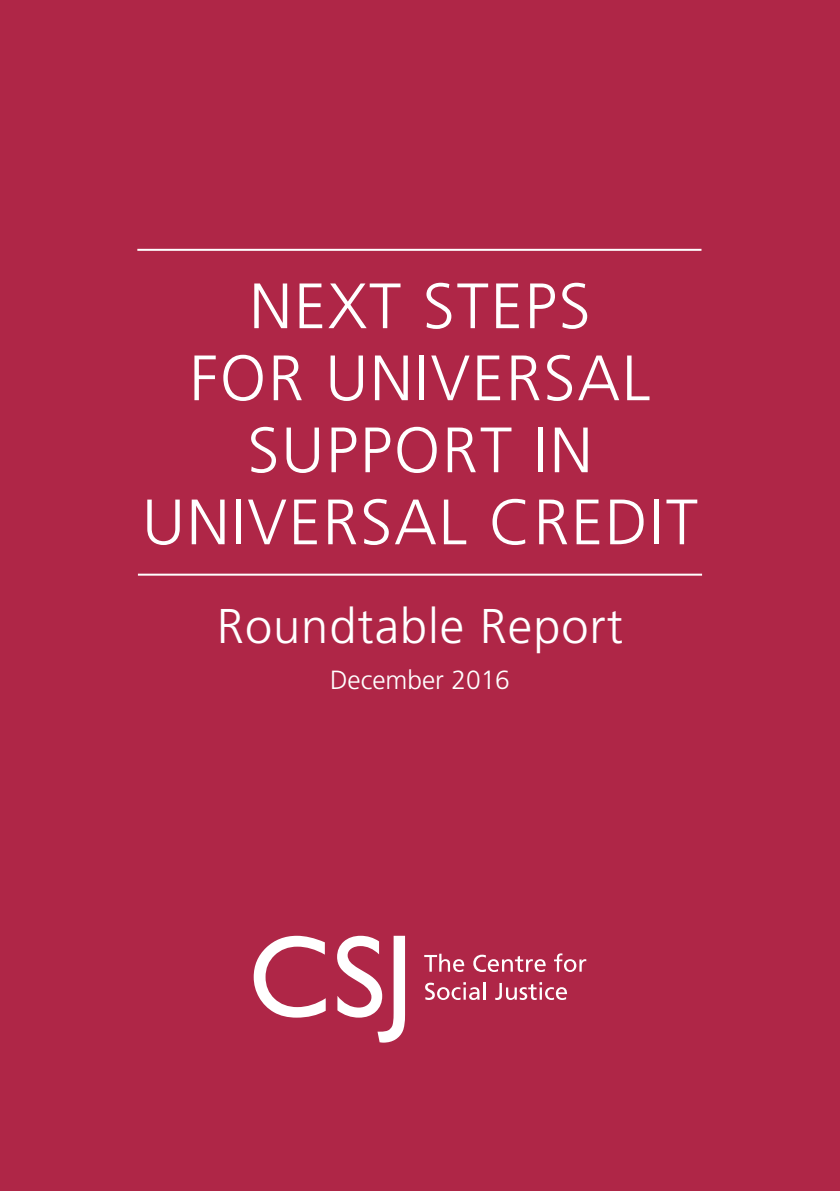
<style>
.page{position:relative;width:840px;height:1191px;background:#fff}
.page>*{position:absolute;margin:0;border:0;box-sizing:border-box;transform-origin:0 0}
.t1{font:300 64px/72px "Frutiger LT Std";letter-spacing:.03em;color:#fff;text-align:center}
.t2{font:300 48.8px "Frutiger LT Std";letter-spacing:.02em;color:#fff}
.t3{font:300 26.2px "Frutiger LT Std";color:#fff}
</style>
<div class="page">
<div style="left:0;top:0;width:839px;height:1191px;background:#af2647"></div>
<hr style="left:137px;top:249px;width:564px;height:2px;background:#fff">
<hr style="left:138px;top:573px;width:563px;height:2px;background:#fff">
<svg style="left:253px;top:935px;width:72px;height:82px"></svg>
<svg style="left:337px;top:935px;width:68px;height:107px"></svg>
<svg style="left:424px;top:953px;width:40px;height:19px"></svg>
<svg style="left:473px;top:954px;width:72px;height:18px"></svg>
<svg style="left:554px;top:953px;width:32px;height:19px"></svg>
<svg style="left:425px;top:982px;width:60px;height:18px"></svg>
<svg style="left:495px;top:982px;width:71px;height:18px"></svg>
<p class="t1" style="left:142px;top:271px;width:557px">NEXT STEPS<br>FOR UNIVERSAL<br>SUPPORT IN<br>UNIVERSAL CREDIT</p>
<p class="t2" style="left:217px;top:598px;width:407px">Roundtable Report</p>
<p class="t3" style="left:330px;top:664px;width:181px">December 2016</p>
</div>
